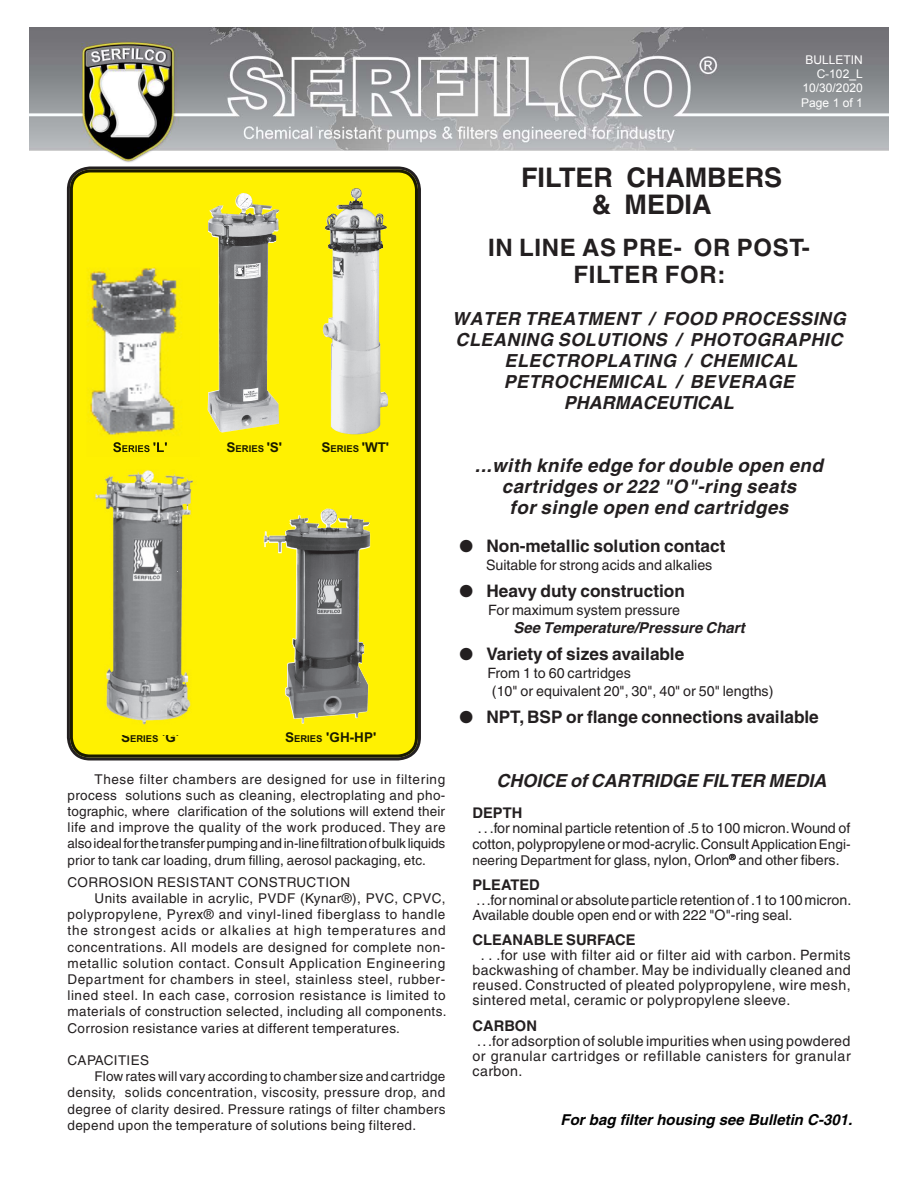
<style>
.page{position:relative;width:918px;height:1188px;background:#fff}
.page>*{position:absolute;margin:0;border:0;box-sizing:border-box;transform-origin:0 0}
.t1{font:700 27px/27px "Helvetica";color:#231f20;text-align:center}
.t2{font:700 24px/27px "Helvetica";letter-spacing:.03em;color:#231f20;text-align:center}
.t3{font:italic 700 18.75px/21px "Helvetica";letter-spacing:.03em;color:#231f20;text-align:center}
.t4{font:italic 700 18px/21px "Helvetica";letter-spacing:.03em;color:#231f20;text-align:center}
.t5{font:italic 700 18px "Helvetica";color:#231f20}
.t6{font:700 17.25px "Helvetica";color:#231f20}
.t7{font:italic 700 15px "Helvetica";color:#000}
.t8{font:italic 700 15px "Helvetica";color:#231f20}
.t9{font:700 14.7px "Helvetica";color:#231f20}
.t10{font:14.25px/15px "Helvetica";color:#231f20;text-align:justify}
.t11{font:13.5px/16.2px "Helvetica";letter-spacing:.035em;color:#231f20;text-align:justify}
.t12{font:13.5px "Helvetica";letter-spacing:.01em;color:#231f20}
.t13{font:13.5px "Helvetica";letter-spacing:.065em;color:#231f20}
.t14{font:700 13.5px "Helvetica";color:#191a00}
.t15{font:12px/14.4px "Arial";color:#fff;text-align:right}
.t16{font:700 9.45px "Helvetica";color:#191a00}
.s1{font-size:13.5px}
.s2{font-size:9.45px}
.s3{font-size:14.1px}
</style>
<div class="page">
<svg style="left:67px;top:166px;width:354px;height:595px;background:#3e3b3b"></svg>
<svg style="left:70px;top:169px;width:348px;height:589px;background:#f0e301"></svg>
<img style="left:264px;top:508px;width:106px;height:216px">
<div style="left:200px;top:442px;width:188px;height:10px;background:#fff101"></div>
<div style="left:117px;top:732px;width:289px;height:11px;background:#fff101"></div>
<img style="left:322px;top:188px;width:67px;height:248px">
<img style="left:208px;top:192px;width:71px;height:241px">
<img style="left:30px;top:27px;width:858px;height:136px">
<img style="left:87px;top:268px;width:113px;height:189px">
<img style="left:88px;top:464px;width:108px;height:270px">
<p class="t15" style="left:801px;top:52px;width:63px">BULLETIN<br>C-102_L<br>10/30/2020<br>Page 1 of 1</p>
<h1 class="t1" style="left:521px;top:164px;width:263px">FILTER CHAMBERS &amp; MEDIA</h1>
<h2 class="t2" style="left:488px;top:233px;width:323px">IN LINE AS PRE- OR POST-<br>FILTER FOR:</h2>
<h3 class="t4" style="left:452px;top:308px;width:395px">WATER TREATMENT / FOOD PROCESSING<br>CLEANING SOLUTIONS / PHOTOGRAPHIC<br>ELECTROPLATING / CHEMICAL<br>PETROCHEMICAL / BEVERAGE<br>PHARMACEUTICAL</h3>
<p class="t16" style="left:226px;top:443px;width:57px"><span class="s1">S</span>ERIES <span class="s1">'S'</span></p>
<p class="t14" style="left:322px;top:439px;width:69px">S<span class="s2">ERIES</span> 'WT'</p>
<p class="t16" style="left:121px;top:734px;width:60px"><span class="s1">S</span>ERIES <span class="s1">'G'</span></p>
<p class="t14" style="left:285px;top:730px;width:93px">S<span class="s2">ERIES</span> 'GH-HP'</p>
<p class="t11" style="left:68px;top:771px;width:380px;text-indent:27px">These filter chambers are designed for use in filtering process solutions such as cleaning, electroplating and pho&shy;tographic, where clarification of the solutions will extend their life and improve the quality of the work produced. They are also ideal for the transfer pumping and in-line filtration of bulk liquids prior to tank car loading, drum filling, aerosol packaging, etc.</p>
<p class="t11" style="left:68px;top:874px;width:284px">CORROSION RESISTANT CONSTRUCTION</p>
<p class="t11" style="left:94px;top:890px;width:352px">Units available in acrylic, PVDF (Kynar®), PVC, CPVC,</p>
<p class="t11" style="left:68px;top:906px;width:379px">polypropylene, Pyrex® and vinyl-lined fiberglass to handle</p>
<p class="t13" style="left:68px;top:923px;width:380px">the strongest acids or alkalies at high temperatures and</p>
<p class="t11" style="left:68px;top:939px;width:379px">concentrations. All models are designed for complete non-</p>
<p class="t11" style="left:68px;top:955px;width:379px">metallic solution contact. Consult Application Engineering</p>
<p class="t11" style="left:68px;top:971px;width:379px">Department for chambers in steel, stainless steel, rubber-</p>
<p class="t11" style="left:68px;top:987px;width:380px">lined steel. In each case, corrosion resistance is limited to</p>
<p class="t11" style="left:68px;top:1004px;width:380px">materials of construction selected, including all components.</p>
<p class="t11" style="left:68px;top:1020px;width:334px">Corrosion resistance varies at different temperatures.</p>
<p class="t11" style="left:68px;top:1052px;width:83px">CAPACITIES</p>
<p class="t12" style="left:94px;top:1069px;width:352px">Flow rates will vary according to chamber size and cartridge</p>
<p class="t11" style="left:68px;top:1085px;width:379px">density, solids concentration, viscosity, pressure drop, and</p>
<p class="t11" style="left:68px;top:1101px;width:380px">degree of clarity desired. Pressure ratings of filter chambers</p>
<p class="t11" style="left:68px;top:1117px;width:350px">depend upon the temperature of solutions being filtered.</p>
<h3 class="t3" style="left:475px;top:454px;width:350px">...with knife edge for double open end cartridges or 222 "O"-ring seats<br>for single open end cartridges</h3>
<p class="t6" style="left:459px;top:535px;width:268px">● Non-metallic solution contact</p>
<p class="t10" style="left:486px;top:558px;width:228px">Suitable for strong acids and alkalies</p>
<p class="t6" style="left:459px;top:581px;width:227px">● Heavy duty construction</p>
<p class="t10" style="left:488px;top:602px;width:194px">For maximum system pressure</p>
<p class="t8" style="left:513px;top:618px;width:233px">See Temperature/Pressure Chart</p>
<p class="t6" style="left:459px;top:644px;width:227px">● Variety of sizes available</p>
<p class="t10" style="left:492px;top:665px;width:283px;line-height:17.1px;text-indent:-4px">From 1 to 60 cartridges<br>(10" or equivalent 20", 30", 40" or 50" lengths)</p>
<p class="t6" style="left:459px;top:707px;width:361px">● NPT, BSP or flange connections available</p>
<h3 class="t5" style="left:497px;top:770px;width:331px">CHOICE of CARTRIDGE FILTER MEDIA</h3>
<p class="t9" style="left:472px;top:804px;width:51px">DEPTH</p>
<p class="t10" style="left:472px;top:820px;width:380px;line-height:16.2px;text-indent:6px">. . .for nominal particle retention of .5 to 100 micron. Wound of cotton, polypropylene or mod-acrylic. Consult <span class="s1">Application Engi&shy;neering Department</span> for glass, nylon, Orlon<sup>®</sup> and other fibers<span class="s3">.</span></p>
<p class="t9" style="left:472px;top:876px;width:69px">PLEATED</p>
<p class="t10" style="left:472px;top:893px;width:380px">. . .for nominal or absolute particle retention of .1 to 100 micron.<br>Available double open end or with 222 "O"-ring seal.</p>
<p class="t9" style="left:472px;top:931px;width:164px">CLEANABLE SURFACE</p>
<p class="t10" style="left:472px;top:948px;width:380px;text-indent:8px">. . .for use with filter aid or filter aid with carbon. Permits backwashing of chamber. May be individually cleaned and reused. Constructed of pleated polypropylene, wire mesh, sintered metal, ceramic or polypropylene sleeve.</p>
<p class="t9" style="left:472px;top:1016px;width:66px">CARBON</p>
<p class="t10" style="left:473px;top:1033px;width:380px;text-indent:5px">. . .for adsorption of soluble impurities when using powdered or granular cartridges or refillable canisters for granular carbon.</p>
<p class="t7" style="left:561px;top:1111px;width:293px">For bag filter housing see Bulletin C-301.</p>
</div>
